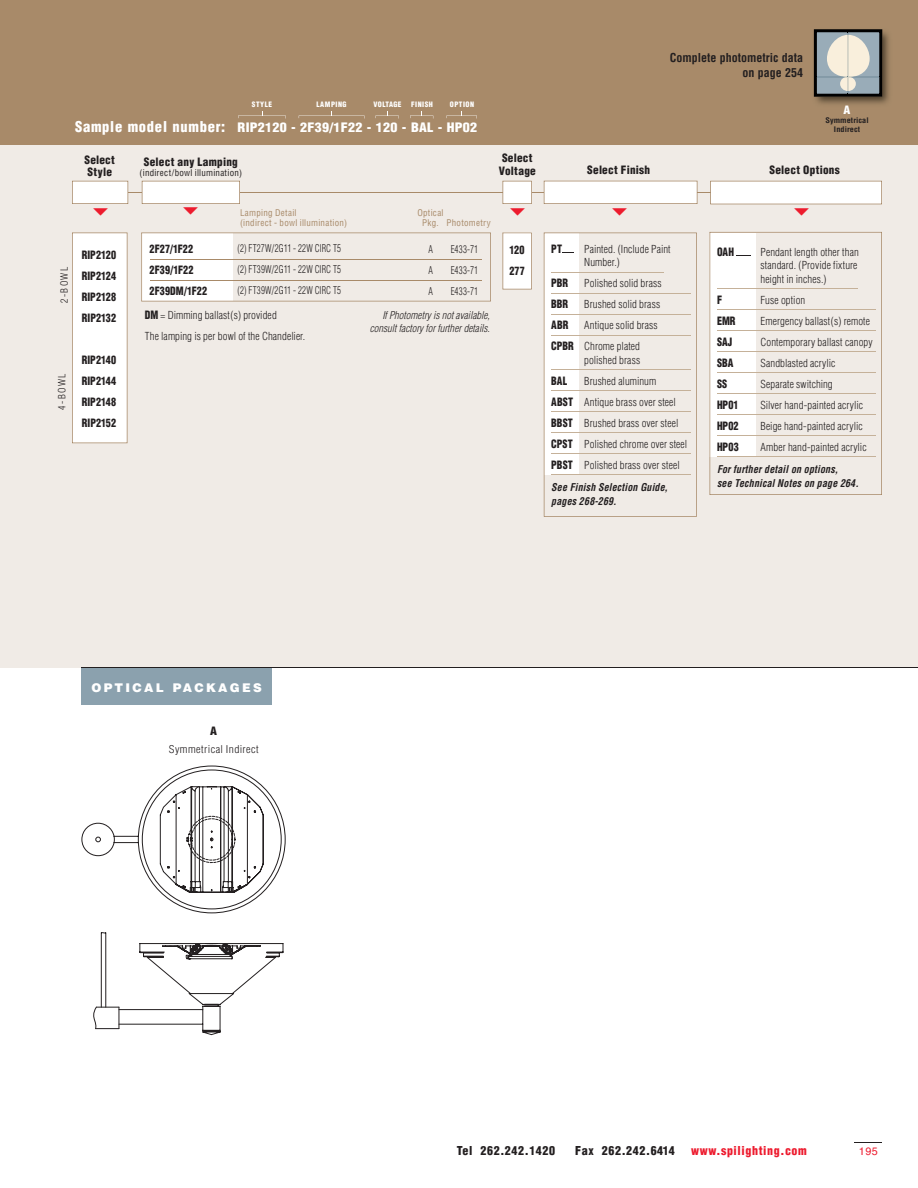
<style>
.page{position:relative;width:918px;height:1188px;background:#fff}
.page>*{position:absolute;margin:0;border:0;box-sizing:border-box;transform-origin:0 0}
.t1{font:900 condensed 12.75px "Helvetica";letter-spacing:.02em;color:#fff;scale:1.1 1}
.t2{font:700 condensed 12px/14.4px "Helvetica";color:#231f20;text-align:right}
.t3{font:900 condensed 12px "Helvetica";letter-spacing:.05em;color:#231f20}
.t4{font:900 condensed 12px "Helvetica";letter-spacing:.05em;color:#ed1b2e}
.t5{font:900 12px "Helvetica";letter-spacing:.19em;color:#fff}
.t6{font:900 condensed 11.25px/21px "Helvetica";letter-spacing:.015em;color:#231f20;scale:.9 1}
.t7{font:900 condensed 11.25px/11.9px "Helvetica";letter-spacing:.015em;color:#231f20}
.t8{font:900 condensed 11.25px "Helvetica";letter-spacing:.015em;color:#231f20;scale:1.1 1}
.t9{font:900 condensed 11.25px "Helvetica";color:#fff;scale:1.1 1}
.t10{font:300 condensed 10.8px/21px "Helvetica";letter-spacing:.01em;color:#231f20}
.t11{font:10.8px "Helvetica";color:#ed1b2f}
.t12{font:300 condensed 10.5px/21px "Helvetica";letter-spacing:.015em;color:#231f20;text-align:justify;scale:.85 1}
.t13{font:italic 700 condensed 10.5px/13.5px "Helvetica";letter-spacing:.015em;color:#231f20;scale:.95 1}
.t14{font:italic 300 condensed 10.5px/13.5px "Helvetica";color:#231f20;text-align:right}
.t15{font:300 condensed 10.5px "Helvetica";letter-spacing:.035em;color:#231f20;scale:1.1 1}
.t16{font:300 condensed 9.75px "Helvetica";letter-spacing:.15em;color:#231f20}
.t17{font:condensed 9px/10.4px "Helvetica";letter-spacing:.03em;color:#a88a69;text-align:center}
.t18{font:condensed 9px "Helvetica";letter-spacing:.025em;color:#231f20}
.t19{font:700 condensed 7.5px "Helvetica";letter-spacing:.01em;color:#231f20;scale:1.1 1}
.t20{font:900 condensed 7.35px "Helvetica";letter-spacing:.07em;color:#fff}
.t21{font:900 condensed 7.35px "Helvetica";letter-spacing:.05em;color:#fff}
.s1{font-size:14.55px}
.s2{font-weight:900;font-size:11.25px}
</style>
<div class="page">
<div style="left:0;top:138px;width:918px;height:530px;background:#f0ebe6"></div>
<svg style="left:72px;top:232px;width:56px;height:211px;background:#fbfaf8"></svg>
<svg style="left:141px;top:233px;width:350px;height:69px"></svg>
<svg style="left:502px;top:232px;width:30px;height:58px;background:#f8f5f3"></svg>
<hr style="left:97px;top:192px;width:711px;height:1px;background:#a88a69">
<svg style="left:710px;top:232px;width:172px;height:263px"></svg>
<div style="left:81px;top:668px;width:191px;height:37px;background:#8ba1ae"></div>
<hr style="left:81px;top:668px;width:837px;height:1px;background:#231f20">
<hr style="left:150px;top:259px;width:332px;height:1px;background:#a88a69">
<hr style="left:150px;top:280px;width:332px;height:1px;background:#a88a69">
<svg style="left:544px;top:232px;width:153px;height:285px"></svg>
<hr style="left:717px;top:289px;width:141px;height:1px;background:#c5b199">
<hr style="left:717px;top:310px;width:159px;height:1px;background:#c5b199">
<hr style="left:717px;top:331px;width:159px;height:1px;background:#c5b199">
<hr style="left:717px;top:352px;width:159px;height:1px;background:#c5b199">
<hr style="left:717px;top:373px;width:159px;height:1px;background:#c5b199">
<hr style="left:717px;top:394px;width:159px;height:1px;background:#c5b199">
<hr style="left:717px;top:415px;width:159px;height:1px;background:#c5b199">
<hr style="left:717px;top:436px;width:159px;height:1px;background:#c5b199">
<hr style="left:717px;top:457px;width:159px;height:1px;background:#c5b199">
<svg style="left:736px;top:256px;width:16px;height:1px"></svg>
<svg style="left:81px;top:766px;width:205px;height:257px"></svg>
<svg style="left:95px;top:785px;width:189px;height:250px"></svg>
<div style="left:0;top:0;width:918px;height:144px;background:#a88a69"></div>
<img style="left:813px;top:29px;width:76px;height:75px">
<svg style="left:814px;top:29px;width:68px;height:68px;background:#9fa5a4"></svg>
<svg style="left:238px;top:111px;width:48px;height:8px"></svg>
<svg style="left:299px;top:111px;width:66px;height:8px"></svg>
<svg style="left:375px;top:111px;width:24px;height:8px"></svg>
<svg style="left:410px;top:111px;width:23px;height:7px"></svg>
<svg style="left:446px;top:111px;width:31px;height:8px"></svg>
<svg style="left:72px;top:181px;width:56px;height:23px"></svg>
<svg style="left:142px;top:181px;width:98px;height:23px;background:#f9f7f4"></svg>
<svg style="left:502px;top:181px;width:30px;height:23px"></svg>
<svg style="left:544px;top:181px;width:154px;height:23px;background:#f9f7f6"></svg>
<svg style="left:710px;top:181px;width:172px;height:24px;background:#f9f7f5"></svg>
<p class="t2" style="left:670px;top:52px;width:135px">Complete photometric data on page 254</p>
<p class="t20" style="left:252px;top:102px;width:22px">STYLE</p>
<p class="t20" style="left:317px;top:102px;width:32px">LAMPING</p>
<p class="t21" style="left:374px;top:102px;width:29px">VOLTAGE</p>
<p class="t20" style="left:411px;top:102px;width:23px">FINISH</p>
<p class="t20" style="left:450px;top:102px;width:26px">OPTION</p>
<p class="t9" style="left:844px;top:106px;width:8px">A</p>
<p class="t19" style="left:825px;top:117px;width:41px">Symmetrical</p>
<p class="t1" style="left:75px;top:122px;width:367px"><span class="s1">Sample model number:</span> RIP2120 - 2F39/1F22 - 120 - BAL - HP02</p>
<p class="t19" style="left:834px;top:126px;width:25px">Indirect</p>
<p class="t16" style="left:60px;top:303px;width:38px;rotate:-90deg">2-BOWL</p>
<p class="t16" style="left:58px;top:410px;width:38px;rotate:-90deg">4-BOWL</p>
<p class="t7" style="left:84px;top:155px;width:32px">Select<br>Style</p>
<p class="t7" style="left:144px;top:157px;width:95px">Select any Lamping</p>
<p class="t18" style="left:140px;top:170px;width:104px">(indirect/bowl illumination)</p>
<p class="t7" style="left:499px;top:152px;width:39px;line-height:13.4px">Select<br>Voltage</p>
<p class="t17" style="left:417px;top:208px;width:28px">Optical<br>Pkg.</p>
<p class="t17" style="left:240px;top:208px;width:109px;text-align:left">Lamping Detail<br>(indirect - bowl illumination)</p>
<p class="t17" style="left:447px;top:219px;width:46px">Photometry</p>
<p class="t7" style="left:587px;top:165px;width:64px">Select Finish</p>
<p class="t7" style="left:770px;top:165px;width:72px">Select Options</p>
<p class="t6" style="left:82px;top:245px;width:40px;text-align:justify">RIP2120<br>RIP2124<br>RIP2128<br>RIP2132</p>
<p class="t6" style="left:82px;top:350px;width:40px;text-align:justify">RIP2140<br>RIP2144<br>RIP2148<br>RIP2152</p>
<p class="t6" style="left:150px;top:239px;width:65px">2F27/1F22<br>2F39/1F22<br>2F39DM/1F22</p>
<p class="t6" style="left:509px;top:240px;width:19px">120<br>277</p>
<p class="t6" style="left:551px;top:239px;width:14px">PT</p>
<p class="t10" style="left:584px;top:243px;width:88px;line-height:13.5px">Painted. (Include Paint<br>Number.)</p>
<p class="t12" style="left:237px;top:239px;width:124px">(2) FT27W/2G11 - 22W CIRC T5 (2) FT39W/2G11 - 22W CIRC T5 (2) FT39W/2G11 - 22W CIRC T5</p>
<p class="t12" style="left:451px;top:240px;width:34px">E433-71<br>E433-71<br>E433-71</p>
<p class="t14" style="left:370px;top:309px;width:122px">If Photometry is not available, consult factory for further details.</p>
<p class="t12" style="left:429px;top:239px;width:7px">A A A</p>
<p class="t6" style="left:717px;top:242px;width:20px">OAH</p>
<p class="t10" style="left:760px;top:246px;width:100px;line-height:13.5px">Pendant length other than standard. (Provide fixture height in inches.)</p>
<p class="t6" style="left:717px;top:290px;width:7px">F</p>
<p class="t10" style="left:761px;top:290px;width:46px">Fuse option</p>
<p class="t6" style="left:717px;top:311px;width:22px">EMR</p>
<p class="t10" style="left:760px;top:311px;width:111px">Emergency ballast(s) remote</p>
<p class="t6" style="left:717px;top:332px;width:19px">SAJ</p>
<p class="t10" style="left:761px;top:332px;width:114px">Contemporary ballast canopy</p>
<p class="t6" style="left:717px;top:353px;width:20px">SBA</p>
<p class="t10" style="left:760px;top:353px;width:76px">Sandblasted acrylic</p>
<p class="t6" style="left:717px;top:374px;width:13px">SS</p>
<p class="t10" style="left:760px;top:374px;width:74px">Separate switching</p>
<p class="t6" style="left:717px;top:395px;width:26px">HP01</p>
<p class="t10" style="left:761px;top:395px;width:104px">Silver hand-painted acrylic</p>
<p class="t6" style="left:717px;top:416px;width:26px">HP02</p>
<p class="t10" style="left:760px;top:416px;width:104px">Beige hand-painted acrylic</p>
<p class="t6" style="left:717px;top:437px;width:26px">HP03</p>
<p class="t10" style="left:761px;top:437px;width:108px">Amber hand-painted acrylic</p>
<p class="t13" style="left:717px;top:464px;width:151px">For further detail on options,<br>see Technical Notes on page 264.</p>
<p class="t6" style="left:551px;top:273px;width:20px">PBR</p>
<p class="t10" style="left:584px;top:274px;width:79px">Polished solid brass</p>
<p class="t6" style="left:551px;top:294px;width:20px">BBR</p>
<p class="t10" style="left:584px;top:295px;width:78px">Brushed solid brass</p>
<p class="t6" style="left:551px;top:315px;width:21px">ABR</p>
<p class="t10" style="left:145px;top:305px;width:162px"><span class="s2">DM</span> = Dimming ballast(s) provided<br>The lamping is per bowl of the Chandelier.</p>
<p class="t10" style="left:551px;top:316px;width:108px;text-indent:33px">Antique solid brass<br><span class="s2">CPBR</span> Chrome plated</p>
<p class="t10" style="left:584px;top:350px;width:58px">polished brass</p>
<p class="t6" style="left:551px;top:371px;width:19px">BAL</p>
<p class="t10" style="left:551px;top:371px;width:138px;text-indent:33px">Brushed aluminum<br><span class="s2">ABST</span> Antique brass over steel<br><span class="s2">BBST</span> Brushed brass over steel<br><span class="s2">CPST</span> Polished chrome over steel<br><span class="s2">PBST</span> Polished brass over steel</p>
<p class="t13" style="left:551px;top:481px;width:124px">See Finish Selection Guide, pages 268-269.</p>
<p class="t5" style="left:91px;top:684px;width:172px">OPTICAL PACKAGES</p>
<p class="t8" style="left:210px;top:727px;width:8px">A</p>
<p class="t15" style="left:169px;top:745px;width:83px">Symmetrical Indirect</p>
<p class="t3" style="left:457px;top:1146px;width:100px">Tel 262.242.1420</p>
<p class="t3" style="left:575px;top:1146px;width:101px">Fax 262.242.6414</p>
<p class="t4" style="left:691px;top:1146px;width:117px">www.spilighting.com</p>
<p class="t11" style="left:859px;top:1147px;width:21px">195</p>
</div>
